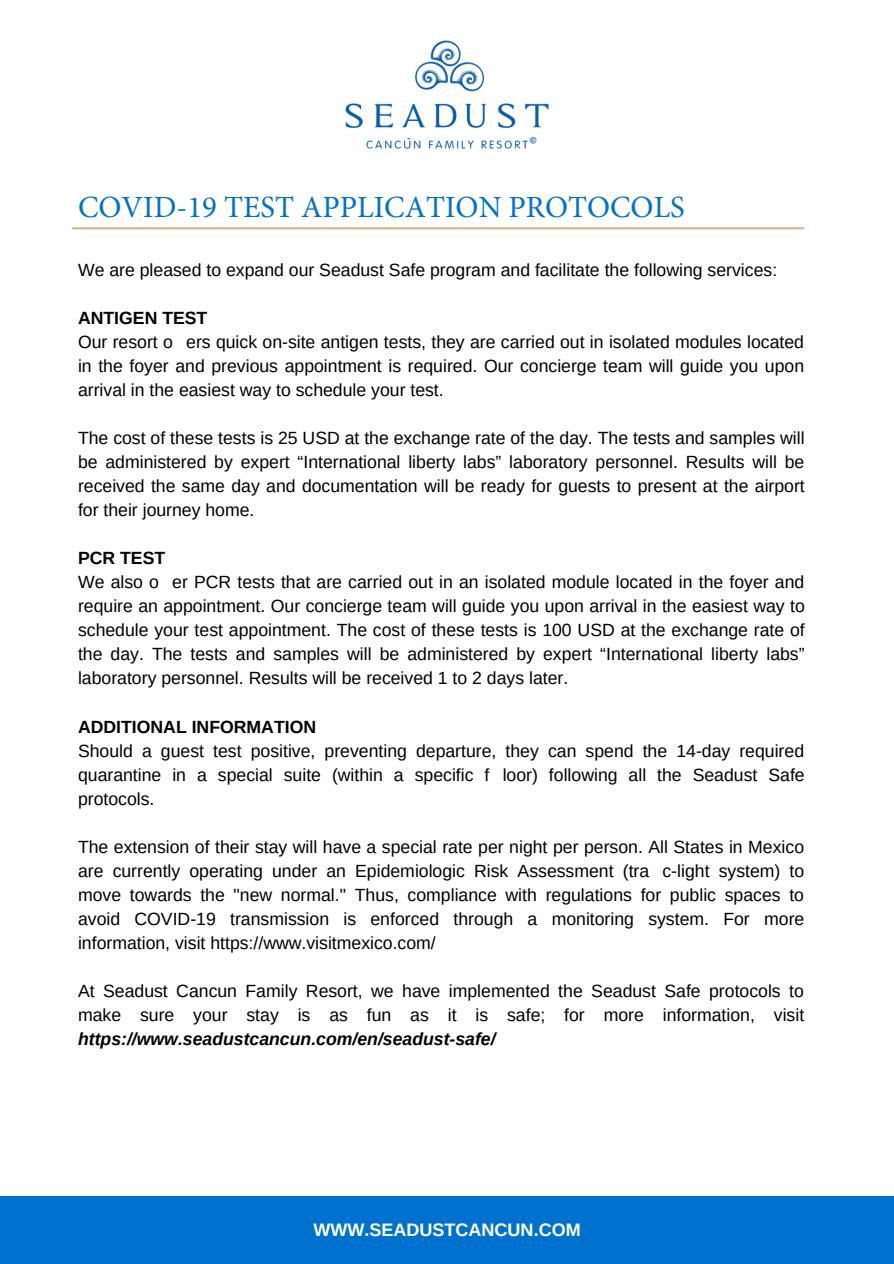
<style>
.page{position:relative;width:894px;height:1264px;background:#fff}
.page>*{position:absolute;margin:0;border:0;box-sizing:border-box;transform-origin:0 0}
.t1{font:30.75px "Minion Pro";color:#0071ce}
.t2{font:700 18px "Arimo";color:#fff}
.t3{font:17.7px/24px "Arimo";color:#000;text-align:justify}
.t4{font:700 17.7px "Arimo";color:#000}
.s1{font-weight:700;font-style:italic}
</style>
<div class="page">
<div style="left:0;top:1196px;width:893px;height:67px;background:#0071ce"></div>
<img style="left:345px;top:40px;width:204px;height:109px">
<hr style="left:73px;top:227px;width:730px;height:2px;background:#d6ba8c">
<p class="t1" style="left:78px;top:195px;width:608px">COVID-19 TEST APPLICATION PROTOCOLS</p>
<p class="t3" style="left:78px;top:257px;width:700px">We are pleased to expand our Seadust Safe program and facilitate the following services:</p>
<p class="t4" style="left:78px;top:308px;width:131px">ANTIGEN TEST</p>
<p class="t3" style="left:78px;top:330px;width:727px">Our resort o ers quick on-site antigen tests, they are carried out in isolated modules located in the foyer and previous appointment is required. Our concierge team will guide you upon arrival in the easiest way to schedule your test.</p>
<p class="t3" style="left:78px;top:426px;width:728px">The cost of these tests is 25 USD at the exchange rate of the day. The tests and samples will be administered by expert “International liberty labs” laboratory personnel. Results will be received the same day and documentation will be ready for guests to present at the airport for their journey home.</p>
<p class="t4" style="left:78px;top:548px;width:89px">PCR TEST</p>
<p class="t3" style="left:78px;top:570px;width:728px">We also o er PCR tests that are carried out in an isolated module located in the foyer and require an appointment. Our concierge team will guide you upon arrival in the easiest way to schedule your test appointment. The cost of these tests is 100 USD at the exchange rate of the day. The tests and samples will be administered by expert “International liberty labs” laboratory personnel. Results will be received 1 to 2 days later.</p>
<p class="t4" style="left:78px;top:716px;width:239px">ADDITIONAL INFORMATION</p>
<p class="t3" style="left:78px;top:738px;width:728px">Should a guest test positive, preventing departure, they can spend the 14-day required quarantine in a special suite (within a specific f loor) following all the Seadust Safe protocols.</p>
<p class="t3" style="left:78px;top:834px;width:727px">The extension of their stay will have a special rate per night per person. All States in Mexico are currently operating under an Epidemiologic Risk Assessment (tra c-light system) to move towards the "new normal." Thus, compliance with regulations for public spaces to avoid COVID-19 transmission is enforced through a monitoring system. For more information, visit https://www.visitmexico.com/</p>
<p class="t3" style="left:78px;top:978px;width:727px">At Seadust Cancun Family Resort, we have implemented the Seadust Safe protocols to make sure your stay is as fun as it is safe; for more information, visit <span class="s1">https://www.seadustcancun.com/en/seadust-safe/</span></p>
<p class="t2" style="left:313px;top:1219px;width:269px">WWW.SEADUSTCANCUN.COM</p>
</div>
